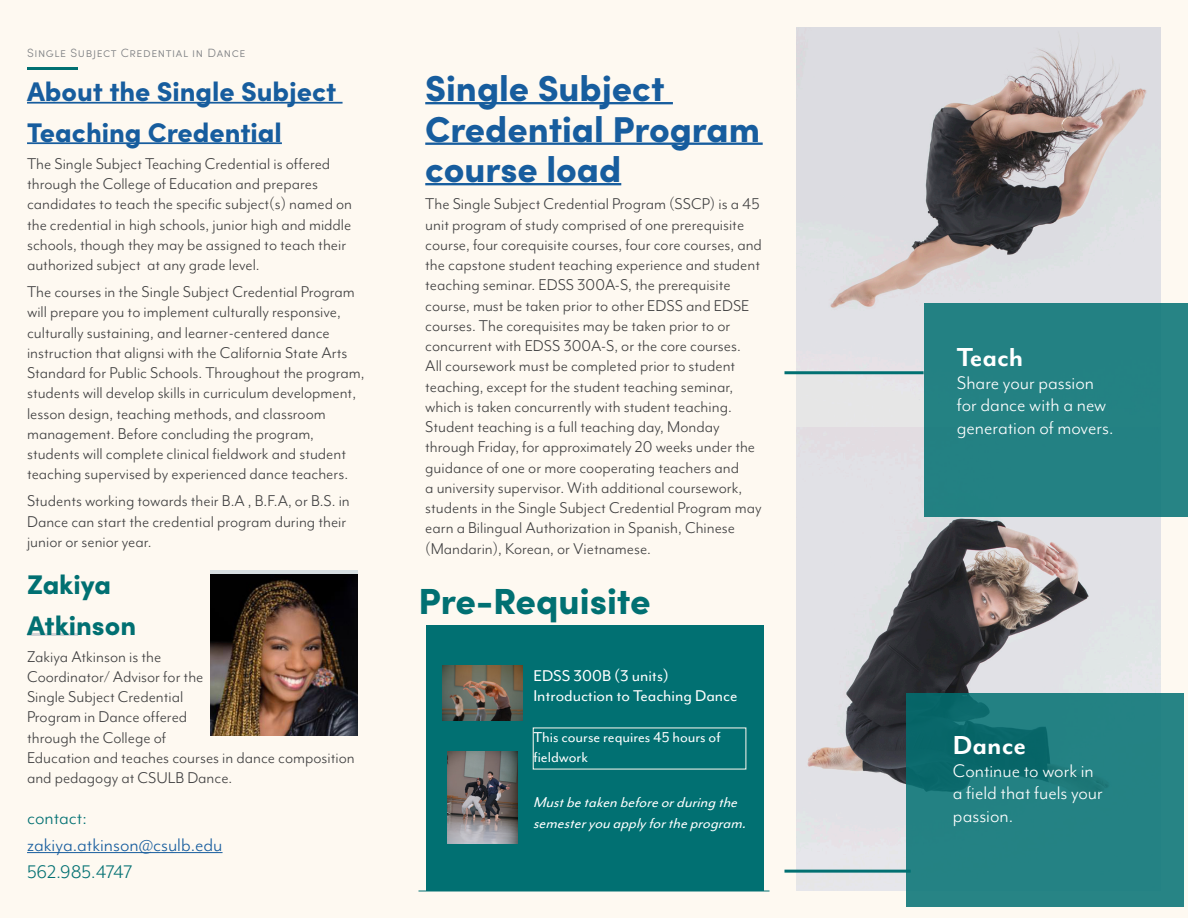
<style>
.page{position:relative;width:1188px;height:918px;background:#fef9f1}
.page>*{position:absolute;margin:0;border:0;box-sizing:border-box;transform-origin:0 0}
.subheader-color{font:900 36.3px "Sofia Pro";color:#017072}
.subheader-color-2{font:900 36px/40.5px "Sofia Pro";color:#175d9e}
.body-text-white{font:700 30px "Mr Eaves Mod OT";color:#fff}
.subheader-color-3{font:900 27px/40.5px "Sofia Pro";color:#175d9e}
.subheader-color-4{font:900 27px/40.5px "Sofia Pro";color:#017072}
.body-text-white-2{font:21px/22.5px "Mr Eaves Mod OT";color:#fff}
.subheader-color-5{font:21px "Mr Eaves Mod OT";color:#175d9e}
.subheader-color-6{font:21px "Mr Eaves Mod OT";color:#017072}
.subheader-color-7{font:18px/20.2px "Mr Eaves Mod OT";color:#3e3e3f}
.bubble-text-2{font:18px "Mr Eaves Mod OT";color:#fff}
.bubble-text-2-2{font:italic 16.5px/20.2px "Mr Eaves Mod OT";color:#fff}
.bubble-text-2-3{font:16.5px/20.2px "Mr Eaves Mod OT";color:#fff}
.page-caption{font:300 12px "Sofia Pro";letter-spacing:.05em;color:#808285}
</style>
<div class="page">
<hr style="left:425px;top:102px;width:248px;height:2px;background:#175d9e">
<hr style="left:425px;top:143px;width:338px;height:2px;background:#175d9e">
<hr style="left:425px;top:183px;width:196px;height:2px;background:#175d9e">
<img style="left:796px;top:427px;width:365px;height:464px">
<div style="left:427px;top:626px;width:337px;height:265px;background:#017072"></div>
<hr style="left:27px;top:68px;width:50px;height:2px;background:#017072">
<img style="left:796px;top:27px;width:365px;height:400px">
<div style="left:924px;top:303px;width:264px;height:214px;background:#238183"></div>
<svg style="left:906px;top:693px;width:278px;height:214px;background:#1f7d7e"></svg>
<hr style="left:784px;top:371px;width:140px;height:3px;background:#017072">
<hr style="left:784px;top:870px;width:127px;height:3px;background:#017072">
<hr style="left:27px;top:102px;width:316px;height:2px;background:#175d9e">
<hr style="left:27px;top:142px;width:255px;height:2px;background:#175d9e">
<hr style="left:418px;top:891px;width:352px;height:1px;background:#017072">
<hr style="left:27px;top:633px;width:51px;height:3px;background:#d1d2d4">
<hr style="left:27px;top:852px;width:196px;height:1px;background:#175d9e">
<div style="left:211px;top:571px;width:147px;height:165px;background:linear-gradient(to right,#d6dee0,#d6dee0)"></div>
<img style="left:211px;top:575px;width:147px;height:161px">
<img style="left:443px;top:666px;width:80px;height:55px">
<img style="left:448px;top:752px;width:69px;height:92px">
<p class="page-caption" style="left:27px;top:44px;width:220px">Single Subject Credential in Dance</p>
<p class="subheader-color-3" style="left:27px;top:69px;width:311px">About the Single Subject<br>Teaching Credential</p>
<p class="subheader-color-7" style="left:27px;top:153px;width:327px">The Single Subject Teaching Credential is offered through the College of Education and prepares candidates to teach the specific subject(s) named on the credential in high schools, junior high and middle schools, though they may be assigned to teach their authorized subject at any grade level.</p>
<p class="subheader-color-7" style="left:27px;top:281px;width:339px">The courses in the Single Subject Credential Program will prepare you to implement culturally responsive, culturally sustaining, and learner-centered dance instruction that alignsi with the California State Arts Standard for Public Schools. Throughout the program, students will develop skills in curriculum development, lesson design, teaching methods, and classroom management. Before concluding the program, students will complete clinical fieldwork and student teaching supervised by experienced dance teachers.</p>
<p class="subheader-color-7" style="left:27px;top:491px;width:324px">Students working towards their B.A , B.F.A, or B.S. in<br>Dance can start the credential program during their junior or senior year.</p>
<p class="subheader-color-4" style="left:27px;top:562px;width:111px">Zakiya<br>Atkinson</p>
<p class="subheader-color-7" style="left:27px;top:646px;width:329px">Zakiya Atkinson is the<br>Coordinator/ Advisor for the<br>Single Subject Credential<br>Program in Dance offered<br>through the College of<br>Education and teaches courses in dance composition and pedagogy at CSULB Dance.</p>
<p class="subheader-color-6" style="left:27px;top:806px;width:61px">contact:</p>
<p class="subheader-color-5" style="left:27px;top:833px;width:197px">zakiya.atkinson@csulb.edu</p>
<p class="subheader-color-6" style="left:27px;top:860px;width:107px">562.985.4747</p>
<p class="subheader-color-2" style="left:425px;top:65px;width:336px">Single Subject<br>Credential Program course load</p>
<p class="subheader-color-7" style="left:425px;top:194px;width:338px">The Single Subject Credential Program (SSCP) is a 45 unit program of study comprised of one prerequisite course, four corequisite courses, four core courses, and the capstone student teaching experience and student teaching seminar. EDSS 300A-S, the prerequisite course, must be taken prior to other EDSS and EDSE courses. The corequisites may be taken prior to or concurrent with EDSS 300A-S, or the core courses.<br>All coursework must be completed prior to student teaching, except for the student teaching seminar, which is taken concurrently with student teaching.<br>Student teaching is a full teaching day, Monday through Friday, for approximately 20 weeks under the guidance of one or more cooperating teachers and<br>a university supervisor. With additional coursework, students in the Single Subject Credential Program may earn a Bilingual Authorization in Spanish, Chinese (Mandarin), Korean, or Vietnamese.</p>
<p class="subheader-color" style="left:418px;top:573px;width:234px">Pre-Requisite</p>
<p class="bubble-text-2" style="left:533px;top:666px;width:137px">EDSS 300B (3 units)</p>
<p class="bubble-text-2" style="left:533px;top:686px;width:206px">Introduction to Teaching Dance</p>
<p class="bubble-text-2-3" style="left:533px;top:727px;width:189px">This course requires 45 hours of fieldwork</p>
<p class="bubble-text-2-2" style="left:533px;top:792px;width:219px">Mustbetakenbeforeorduringthe semesteryouapplyfortheprogram.</p>
<p class="body-text-white" style="left:957px;top:340px;width:68px">Teach</p>
<p class="body-text-white-2" style="left:957px;top:371px;width:158px">Share your passion for dance with a new generation of movers.</p>
<p class="body-text-white" style="left:953px;top:728px;width:75px">Dance</p>
<p class="body-text-white-2" style="left:953px;top:759px;width:151px">Continue to work in a field that fuels your passion.</p>
</div>
